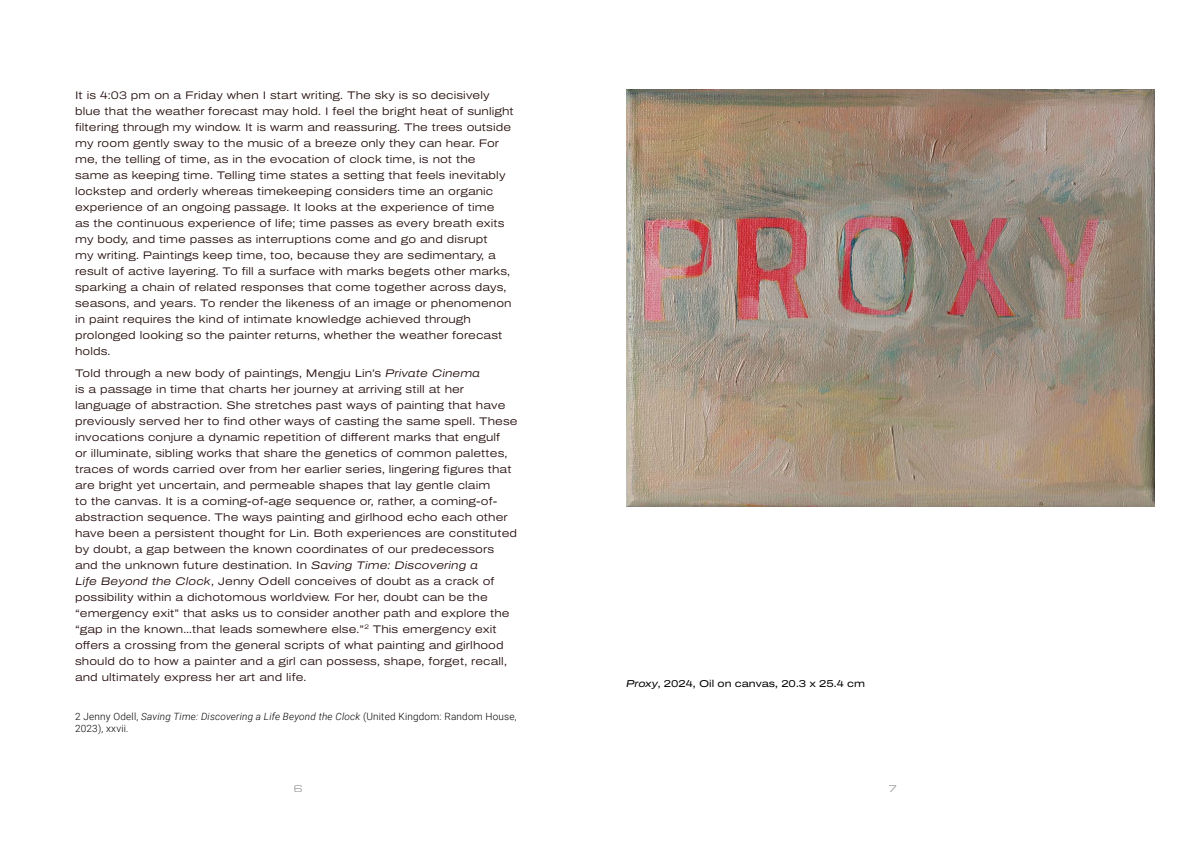
<style>
.page{position:relative;width:1191px;height:842px;background:#fff}
.page>*{position:absolute;margin:0;border:0;box-sizing:border-box;transform-origin:0 0}
.t1{font:300 11px/16px "Archivo Expanded";letter-spacing:.01em;color:#230c0c}
.t2{font:300 10px/12px "Roboto";letter-spacing:.02em;color:#000}
.t3{font:10px "Archivo Expanded";color:#000}
.t4{font:9px "Michroma";color:#58585a}
.s1{font-style:italic}
</style>
<div class="page">
<img style="left:626px;top:90px;width:529px;height:417px">
<p class="t1" style="left:75px;top:87px;width:440px">It is 4:03 pm on a Friday when I start writing. The sky is so decisively blue that the weather forecast may hold. I feel the bright heat of sunlight filtering through my window. It is warm and reassuring. The trees outside my room gently sway to the music of a breeze only they can hear. For me, the telling of time, as in the evocation of clock time, is not the<br>same as keeping time. Telling time states a setting that feels inevitably lockstep and orderly whereas timekeeping considers time an organic experience of an ongoing passage. It looks at the experience of time<br>as the continuous experience of life; time passes as every breath exits my body, and time passes as interruptions come and go and disrupt<br>my writing. Paintings keep time, too, because they are sedimentary, a result of active layering. To fill a surface with marks begets other marks, sparking a chain of related responses that come together across days, seasons, and years. To render the likeness of an image or phenomenon in paint requires the kind of intimate knowledge achieved through prolonged looking so the painter returns, whether the weather forecast holds.</p>
<p class="t1" style="left:75px;top:365px;width:444px">Told through a new body of paintings, Mengju Lin’s <span class="s1">Private Cinema<br></span>is a passage in time that charts her journey at arriving still at her language of abstraction. She stretches past ways of painting that have previously served her to find other ways of casting the same spell. These invocations conjure a dynamic repetition of different marks that engulf<br>or illuminate, sibling works that share the genetics of common palettes, traces of words carried over from her earlier series, lingering figures that are bright yet uncertain, and permeable shapes that lay gentle claim<br>to the canvas. It is a coming-of-age sequence or, rather, a coming-of&shy;abstraction sequence. The ways painting and girlhood echo each other have been a persistent thought for Lin. Both experiences are constituted by doubt, a gap between the known coordinates of our predecessors and the unknown future destination. In <span class="s1">Saving Time: Discovering a<br>Life Beyond the Clock</span>, Jenny Odell conceives of doubt as a crack of possibility within a dichotomous worldview. For her, doubt can be the “emergency exit” that asks us to consider another path and explore the “gap in the known…that leads somewhere else.”<sup>2</sup> This emergency exit offers a crossing from the general scripts of what painting and girlhood should do to how a painter and a girl can possess, shape, forget, recall, and ultimately express her art and life.</p>
<p class="t2" style="left:75px;top:710px;width:443px">2 Jenny Odell, <span class="s1">Saving Time: Discovering a Life Beyond the Clock</span> (United Kingdom: Random House,<br>2023), xxvii.</p>
<p class="t3" style="left:626px;top:676px;width:240px"><span class="s1">Proxy</span>, 2024, Oil on canvas, 20.3 x 25.4 cm</p>
<p class="t4" style="left:293px;top:783px;width:10px">6</p>
<p class="t4" style="left:889px;top:783px;width:10px">7</p>
</div>
